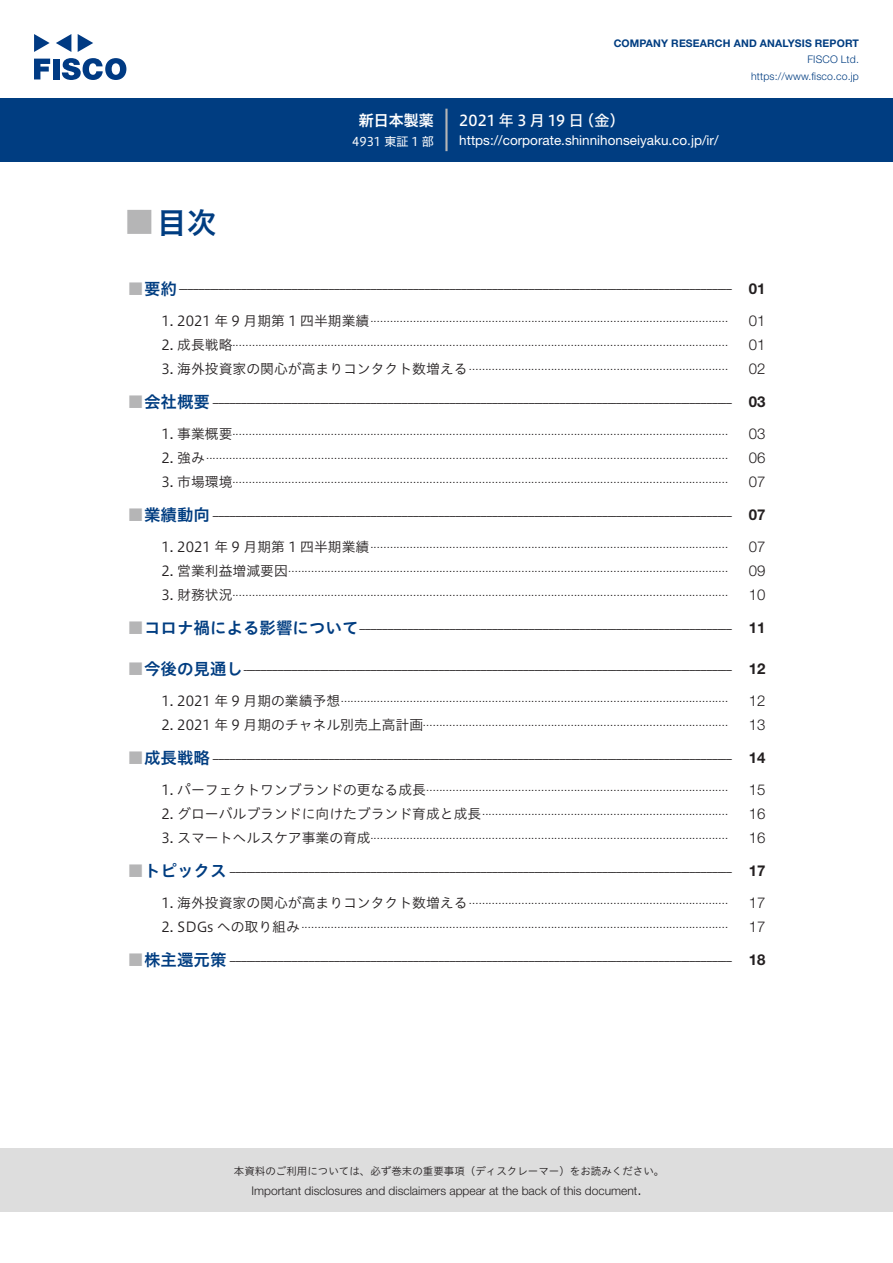
<style>
.page{position:relative;width:893px;height:1263px;background:#fff}
.page>*{position:absolute;margin:0;border:0;box-sizing:border-box;transform-origin:0 0}
.t1{font:30px "Hiragino UD Sans Std N W6";color:#003d81}
.t2{font:700 24px "Koz Go Pro";color:#b5b5b6}
.t3{font:16.5px "Hiragino UD Sans Std W6";color:#003d81}
.t4{font:300 15px "Helvetica Neue LT Std";color:#231f20}
.t5{font:700 15px "Helvetica Neue LT Std";color:#231f20}
.t6{font:15px "Hiragino UD Sans F Std N W5";color:#fff}
.t7{font:15px "Hiragino UD Sans F Std N W6";color:#fff}
.t8{font:13.8px "Hiragino UD Sans Std W3";color:#231f20}
.t9{font:13.5px "Helvetica Neue LT Std";color:#fff}
.t10{font:12px "Hiragino UD Sans Std W3";color:#231f20}
.t11{font:300 12px "Helvetica Neue LT Std";color:#231f20}
.t12{font:12px "Hiragino UD Sans F Std N W4";color:#fff}
.t13{font:10.5px "Hiragino UD Sans Std W3";color:#231f20}
.t14{font:700 10.5px "Helvetica Neue LT Std";letter-spacing:.015em;color:#003d81}
.t15{font:300 10.5px/16.5px "Helvetica Neue LT Std";letter-spacing:.015em;color:#003d81;text-align:right}
.t16{font:9px "Hiragino UD Sans Std W3";color:#231f20}
.s1{color:#b5b5b6}
</style>
<div class="page">
<div style="left:0;top:1148px;width:893px;height:64px;background:#ddd"></div>
<svg style="left:34px;top:59px;width:16px;height:20px"></svg>
<div style="left:53px;top:59px;width:6px;height:20px;background:#003a83"></div>
<svg style="left:62px;top:58px;width:64px;height:22px"></svg>
<svg style="left:34px;top:34px;width:16px;height:18px"></svg>
<svg style="left:78px;top:34px;width:15px;height:18px"></svg>
<svg style="left:56px;top:34px;width:15px;height:18px"></svg>
<div style="left:0;top:98px;width:893px;height:64px;background:#003d81"></div>
<hr style="left:445px;top:109px;width:3px;height:42px;background:#b5b5b6">
<h2 class="t2" style="left:128px;top:207px;width:25px">█</h2>
<h1 class="t1" style="left:157px;top:199px;width:61px">目次</h1>
<h3 class="t7" style="left:359px;top:109px;width:77px">新日本製薬</h3>
<h3 class="t12" style="left:352px;top:132px;width:83px">4931 東証 1 部</h3>
<p class="t14" style="left:614px;top:37px;width:247px">COMPANY RESEARCH AND ANALYSIS REPORT</p>
<p class="t15" style="left:751px;top:51px;width:109px">FISCO Ltd. https://www.fisco.co j p.</p>
<h3 class="t6" style="left:579px;top:109px;width:47px">（金(</h3>
<h3 class="t6" style="left:459px;top:109px;width:126px">2021 年 3 月 19 日</h3>
<h3 class="t9" style="left:459px;top:132px;width:261px">https://corporate.shinnihonseiyaku. c o j p. /i r/</h3>
<h3 class="t3" style="left:128px;top:276px;width:51px"><span class="s1">■</span>要約</h3>
<h3 class="t10" style="left:177px;top:280px;width:557px">-----------------------------------------------------------------------------------------------------------------------------------------------------------------------------------------------------</h3>
<h3 class="t8" style="left:162px;top:310px;width:209px">1. 2021 年 9 月期第 1 四半期業績</h3>
<p class="t16" style="left:371px;top:312px;width:359px">.............................................................................................................</p>
<h3 class="t8" style="left:162px;top:334px;width:73px">2. 成長戦略</h3>
<p class="t16" style="left:233px;top:336px;width:497px">.......................................................................................................................................................</p>
<h3 class="t8" style="left:162px;top:358px;width:307px">3. 海外投資家の関心が高まりコンタクト数増える</h3>
<p class="t16" style="left:469px;top:360px;width:260px">...............................................................................</p>
<h3 class="t3" style="left:128px;top:389px;width:84px"><span class="s1">■</span>会社概要</h3>
<h3 class="t10" style="left:210px;top:393px;width:524px">-----------------------------------------------------------------------------------------------------------------------------------------------------------------------------------------</h3>
<h3 class="t8" style="left:162px;top:423px;width:73px">1. 事業概要</h3>
<p class="t16" style="left:233px;top:425px;width:497px">.......................................................................................................................................................</p>
<h3 class="t8" style="left:162px;top:447px;width:45px">2. 強み</h3>
<p class="t16" style="left:206px;top:449px;width:523px">...............................................................................................................................................................</p>
<h3 class="t8" style="left:162px;top:471px;width:73px">3. 市場環境</h3>
<p class="t16" style="left:233px;top:473px;width:497px">.......................................................................................................................................................</p>
<h3 class="t3" style="left:128px;top:502px;width:84px"><span class="s1">■</span>業績動向</h3>
<h3 class="t10" style="left:210px;top:506px;width:524px">-----------------------------------------------------------------------------------------------------------------------------------------------------------------------------------------</h3>
<h3 class="t8" style="left:162px;top:536px;width:209px">1. 2021 年 9 月期第 1 四半期業績</h3>
<p class="t16" style="left:371px;top:538px;width:359px">.............................................................................................................</p>
<h3 class="t8" style="left:162px;top:560px;width:128px">2. 営業利益増減要因</h3>
<p class="t16" style="left:289px;top:562px;width:441px">......................................................................................................................................</p>
<h3 class="t8" style="left:162px;top:584px;width:73px">3. 財務状況</h3>
<p class="t16" style="left:233px;top:586px;width:497px">.......................................................................................................................................................</p>
<h3 class="t3" style="left:128px;top:615px;width:233px"><span class="s1">■</span>コロナ禍による影響について</h3>
<h3 class="t10" style="left:359px;top:619px;width:376px">-------------------------------------------------------------------------------------------------------------------------------------</h3>
<h3 class="t3" style="left:128px;top:656px;width:117px"><span class="s1">■</span>今後の見通し</h3>
<h3 class="t10" style="left:243px;top:660px;width:491px">------------------------------------------------------------------------------------------------------------------------------------------------------------------------------</h3>
<h3 class="t8" style="left:162px;top:690px;width:180px">1. 2021 年 9 月期の業績予想</h3>
<p class="t16" style="left:341px;top:692px;width:388px">......................................................................................................................</p>
<h3 class="t8" style="left:162px;top:714px;width:263px">2. 2021 年 9 月期のチャネル別売上高計画</h3>
<p class="t16" style="left:423px;top:716px;width:306px">.............................................................................................</p>
<h3 class="t3" style="left:128px;top:745px;width:84px"><span class="s1">■</span>成長戦略</h3>
<h3 class="t10" style="left:210px;top:749px;width:524px">-----------------------------------------------------------------------------------------------------------------------------------------------------------------------------------------</h3>
<h3 class="t8" style="left:162px;top:779px;width:266px">1. パーフェクトワンブランドの更なる成長</h3>
<p class="t16" style="left:426px;top:781px;width:303px">............................................................................................</p>
<h3 class="t8" style="left:162px;top:803px;width:321px">2. グローバルブランドに向けたブランド育成と成長</h3>
<p class="t16" style="left:482px;top:805px;width:247px">...........................................................................</p>
<h3 class="t8" style="left:162px;top:827px;width:211px">3. スマートヘルスケア事業の育成</h3>
<p class="t16" style="left:371px;top:829px;width:359px">.............................................................................................................</p>
<h3 class="t3" style="left:128px;top:858px;width:101px"><span class="s1">■</span>トピックス</h3>
<h3 class="t10" style="left:227px;top:862px;width:508px">-----------------------------------------------------------------------------------------------------------------------------------------------------------------------------------</h3>
<h3 class="t8" style="left:162px;top:892px;width:307px">1. 海外投資家の関心が高まりコンタクト数増える</h3>
<p class="t16" style="left:469px;top:894px;width:260px">...............................................................................</p>
<h3 class="t8" style="left:162px;top:916px;width:140px">2. SDGs への取り組み</h3>
<p class="t16" style="left:302px;top:918px;width:428px">..................................................................................................................................</p>
<h3 class="t3" style="left:128px;top:947px;width:101px"><span class="s1">■</span>株主還元策</h3>
<h3 class="t10" style="left:227px;top:951px;width:508px">-----------------------------------------------------------------------------------------------------------------------------------------------------------------------------------</h3>
<h3 class="t5" style="left:749px;top:279px;width:18px">01</h3>
<h3 class="t4" style="left:749px;top:311px;width:18px">01</h3>
<h3 class="t4" style="left:749px;top:335px;width:18px">01</h3>
<h3 class="t4" style="left:749px;top:359px;width:18px">02</h3>
<h3 class="t5" style="left:749px;top:392px;width:18px">03</h3>
<h3 class="t4" style="left:749px;top:424px;width:18px">03</h3>
<h3 class="t4" style="left:749px;top:448px;width:18px">06</h3>
<h3 class="t4" style="left:749px;top:472px;width:18px">07</h3>
<h3 class="t5" style="left:749px;top:505px;width:18px">07</h3>
<h3 class="t4" style="left:749px;top:537px;width:18px">07</h3>
<h3 class="t4" style="left:749px;top:561px;width:18px">09</h3>
<h3 class="t4" style="left:749px;top:585px;width:18px">10</h3>
<h3 class="t5" style="left:749px;top:618px;width:18px">11</h3>
<h3 class="t5" style="left:749px;top:659px;width:18px">12</h3>
<h3 class="t4" style="left:749px;top:691px;width:18px">12</h3>
<h3 class="t4" style="left:749px;top:715px;width:18px">13</h3>
<h3 class="t5" style="left:749px;top:748px;width:18px">14</h3>
<h3 class="t4" style="left:749px;top:780px;width:18px">15</h3>
<h3 class="t4" style="left:749px;top:804px;width:18px">16</h3>
<h3 class="t4" style="left:749px;top:828px;width:18px">16</h3>
<h3 class="t5" style="left:749px;top:861px;width:18px">17</h3>
<h3 class="t4" style="left:749px;top:893px;width:18px">17</h3>
<h3 class="t4" style="left:749px;top:917px;width:18px">17</h3>
<h3 class="t5" style="left:749px;top:950px;width:18px">18</h3>
<p class="t13" style="left:234px;top:1163px;width:432px">本資料のご利用については、必ず巻末の重要事項（ディスクレーマー）をお読みください。</p>
<h3 class="t4" style="left:637px;top:1180px;width:6px">.</h3>
<h3 class="t11" style="left:251px;top:1183px;width:387px">Important disclosures and disclaimers appear at the back of this document</h3>
</div>
